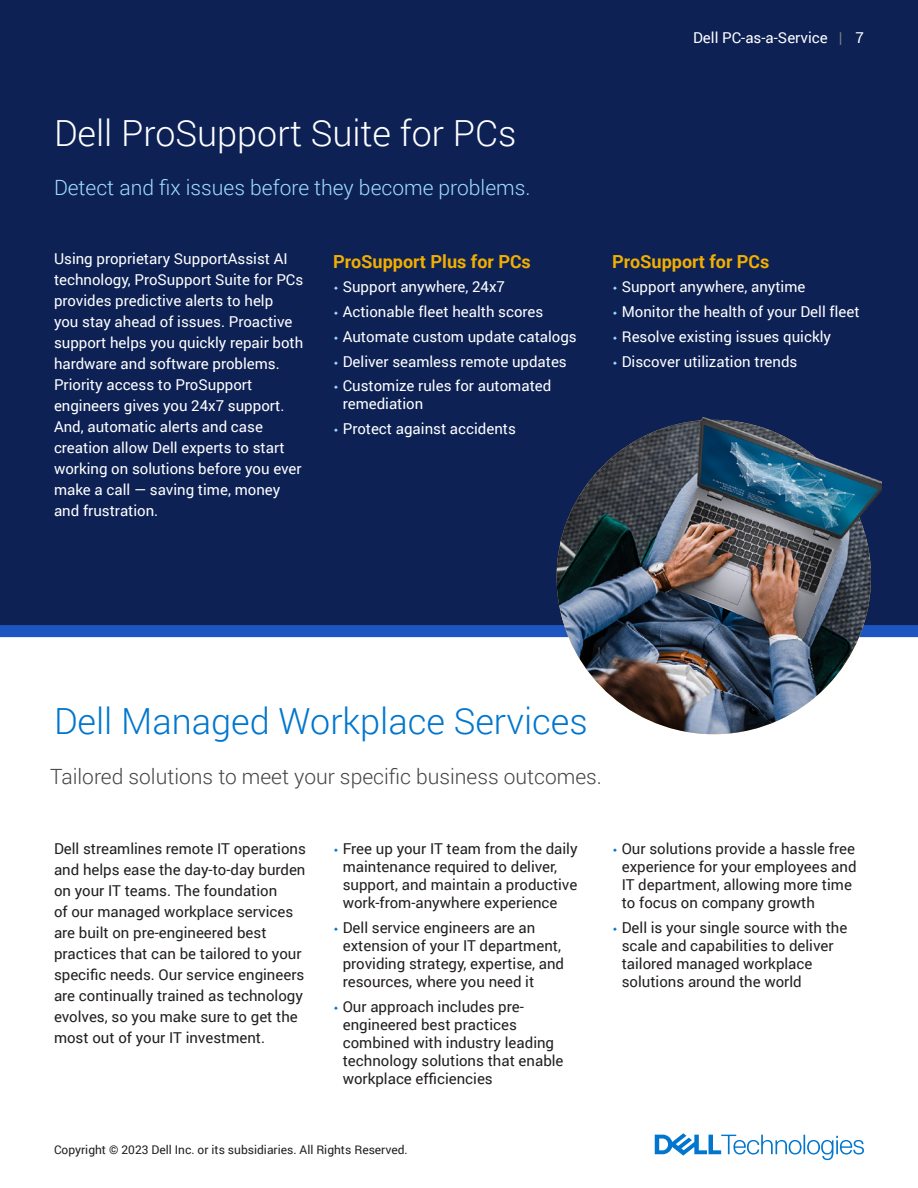
<style>
.page{position:relative;width:918px;height:1188px;background:#fff}
.page>*{position:absolute;margin:0;border:0;box-sizing:border-box;transform-origin:0 0}
.Page_Header{font:300 36px "Roboto";color:#0076ce}
.Page_Header-2{font:300 36px "Roboto";color:#fff}
.Page_Subhead{font:300 21px "Roboto";color:#444}
.Page_Subhead-2{font:300 21px "Roboto";color:#9fddff}
.Body_Sub-Header{font:700 18px "Roboto";color:#f2af00}
.Body_Copy{font:15px/18px "Roboto";color:#231f20}
.Body_Copy-2{font:15px/21px "Roboto";color:#fff}
.Small_Type___Page_Nu{font:15px "Roboto";color:#fff}
.t1{font:12px "Roboto";color:#231f20}
.s1{font-family:"Dell Replica";color:#9fddff}
.s2{color:#808080}
.s3{font-family:"Dell Replica";color:#0076ce}
</style>
<div class="page">
<div style="left:0;top:0;width:918px;height:631px;background:#0d2155"></div>
<div style="left:0;top:625px;width:918px;height:12px;background:#1d56c0"></div>
<img style="left:557px;top:420px;width:314px;height:314px;border-radius:156px">
<img style="left:458px;top:417px;width:424px;height:231px">
<svg style="left:655px;top:1133px;width:209px;height:27px"></svg>
<p class="Page_Header-2" style="left:54px;top:108px;width:464px">Dell ProSupport Suite for PCs</p>
<p class="Page_Subhead-2" style="left:54px;top:173px;width:478px">Detect and fix issues before they become problems.</p>
<p class="Body_Copy-2" style="left:54px;top:248px;width:251px">Using proprietary SupportAssist AI technology, ProSupport Suite for PCs provides predictive alerts to help<br>you stay ahead of issues. Proactive support helps you quickly repair both hardware and software problems.<br>Priority access to ProSupport engineers gives you 24x7 support.<br>And, automatic alerts and case creation allow Dell experts to start working on solutions before you ever make a call — saving time, money and frustration.</p>
<p class="Body_Sub-Header" style="left:333px;top:248px;width:199px">ProSupport Plus for PCs</p>
<p class="Body_Copy-2" style="left:333px;top:276px;width:174px"><span class="s1">•</span> Support anywhere, 24x7</p>
<p class="Body_Copy-2" style="left:333px;top:301px;width:212px"><span class="s1">•</span> Actionable fleet health scores</p>
<p class="Body_Copy-2" style="left:333px;top:325px;width:245px"><span class="s1">•</span> Automate custom update catalogs</p>
<p class="Body_Copy-2" style="left:333px;top:350px;width:235px"><span class="s1">•</span> Deliver seamless remote updates</p>
<p class="Body_Copy-2" style="left:343px;top:376px;width:210px;line-height:18px;text-indent:-10px"><span class="s1">•</span> Customize rules for automated remediation</p>
<p class="Body_Copy-2" style="left:333px;top:418px;width:184px"><span class="s1">•</span> Protect against accidents</p>
<p class="Small_Type___Page_Nu" style="left:693px;top:27px;width:151px">Dell PC-as-a-Service <span class="s2">|</span></p>
<p class="Small_Type___Page_Nu" style="left:856px;top:27px;width:10px">7</p>
<p class="Body_Sub-Header" style="left:612px;top:248px;width:159px">ProSupport for PCs</p>
<p class="Body_Copy-2" style="left:612px;top:276px;width:195px"><span class="s1">•</span> Support anywhere, anytime</p>
<p class="Body_Copy-2" style="left:612px;top:301px;width:249px"><span class="s1">•</span> Monitor the health of your Dell fleet</p>
<p class="Body_Copy-2" style="left:612px;top:325px;width:221px"><span class="s1">•</span> Resolve existing issues quickly</p>
<p class="Body_Copy-2" style="left:612px;top:350px;width:187px"><span class="s1">•</span> Discover utilization trends</p>
<p class="Page_Header" style="left:54px;top:697px;width:535px">Dell Managed Workplace Services</p>
<p class="Page_Subhead" style="left:50px;top:762px;width:553px">Tailored solutions to meet your specific business outcomes.</p>
<p class="Body_Copy" style="left:54px;top:838px;width:253px;line-height:21px">Dell streamlines remote IT operations and helps ease the day-to-day burden on your IT teams. The foundation<br>of our managed workplace services are built on pre-engineered best practices that can be tailored to your specific needs. Our service engineers are continually trained as technology evolves, so you make sure to get the most out of your IT investment.</p>
<p class="Body_Copy" style="left:343px;top:839px;width:236px;text-indent:-10px"><span class="s3">•</span> Free up your IT team from the daily maintenance required to deliver, support, and maintain a productive work-from-anywhere experience</p>
<p class="Body_Copy" style="left:343px;top:918px;width:223px;text-indent:-10px"><span class="s3">•</span> Dell service engineers are an extension of your IT department, providing strategy, expertise, and resources, where you need it</p>
<p class="Body_Copy" style="left:343px;top:997px;width:222px;text-indent:-10px"><span class="s3">•</span> Our approach includes pre&shy;engineered best practices combined with industry leading technology solutions that enable workplace efficiencies</p>
<p class="Body_Copy" style="left:622px;top:839px;width:236px;text-indent:-10px"><span class="s3">•</span> Our solutions provide a hassle free experience for your employees and<br>IT department, allowing more time to focus on company growth</p>
<p class="Body_Copy" style="left:622px;top:918px;width:227px;text-indent:-10px"><span class="s3">•</span> Dell is your single source with the scale and capabilities to deliver tailored managed workplace solutions around the world</p>
<p class="t1" style="left:54px;top:1142px;width:355px">Copyright © 2023 Dell Inc. or its subsidiaries. All Rights Reserved.</p>
</div>
